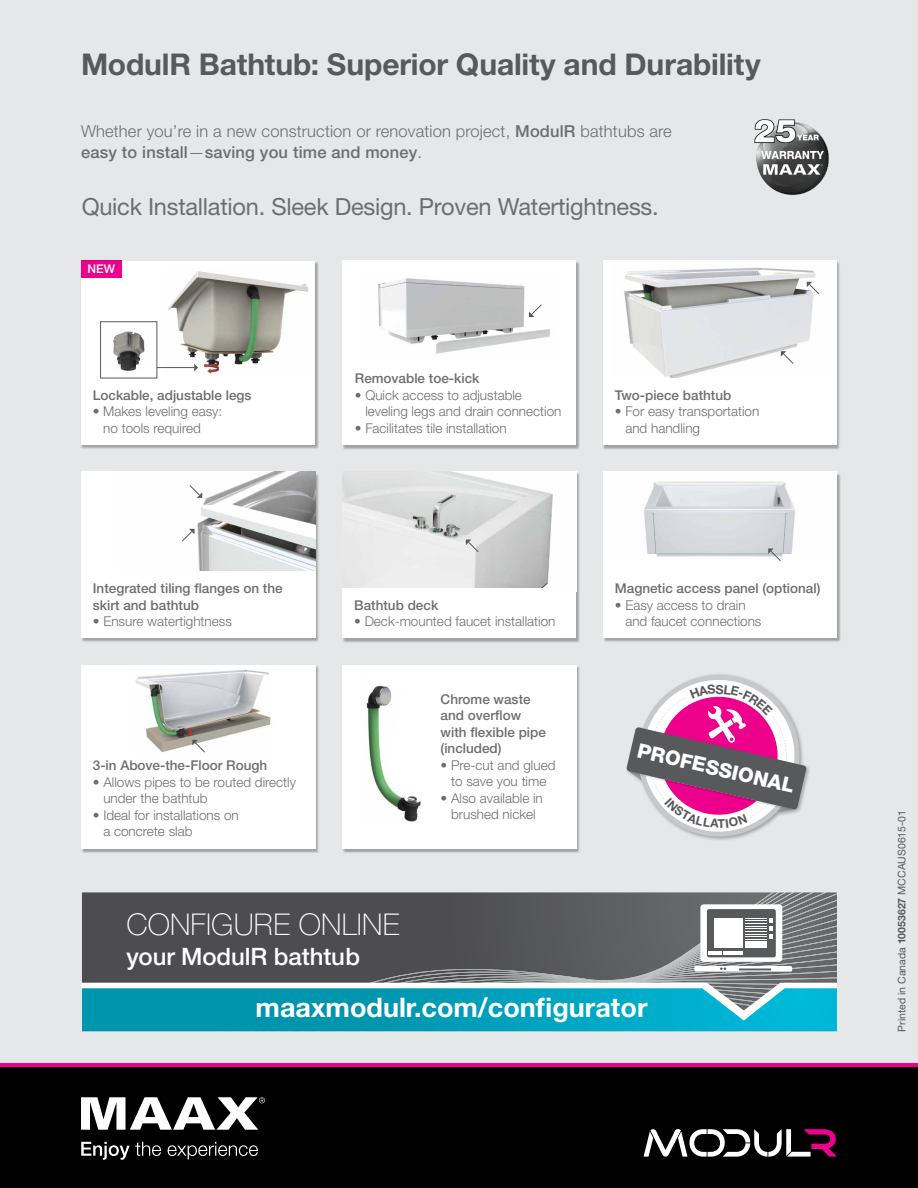
<style>
.page{position:relative;width:918px;height:1188px;background:#fff}
.page>*{position:absolute;margin:0;border:0;box-sizing:border-box;transform-origin:0 0}
.t1{font:700 30px "Helvetica Neue LT Std";letter-spacing:-.005em;color:#58595b}
.t2{font:100 30px "Helvetica Neue LT Std";letter-spacing:.005em;color:#fff}
.t3{font:700 27px "Helvetica Neue LT Std";color:#fff}
.t4{font:500 24px "Helvetica Neue LT Std";letter-spacing:-.005em;color:#fff}
.t5{font:23.55px "Helvetica Neue LT Std";letter-spacing:-.01em;color:#6d6e71}
.t6{font:800 20.1px "Helvetica Neue LT Std";color:#fff}
.t7{font:300 16.5px/21px "Helvetica Neue LT Std";letter-spacing:.01em;color:#6d6e71}
.t8{font:300 13.5px/16.5px "Helvetica Neue LT Std";color:#6d6e71}
.t9{font:500 13.5px/16.5px "Helvetica Neue LT Std";color:#6d6e71}
.t10{font:500 12px "Helvetica Neue LT Std";color:#fff}
.t11{font:10.5px "Helvetica Neue LT Std";color:#58595b}
.s1{font-weight:500}
.s2{font-weight:700}
</style>
<div class="page">
<div style="left:0;top:0;width:918px;height:1072px;background:#e6e7e8"></div>
<img style="left:754px;top:119px;width:75px;height:77px">
<div style="left:342px;top:472px;width:238px;height:171px;background:#000;opacity:.3"></div>
<img style="left:342px;top:472px;width:234px;height:116px">
<div style="left:342px;top:588px;width:234px;height:50px;background:#fff"></div>
<div style="left:603px;top:261px;width:238px;height:188px;background:#000;opacity:.3"></div>
<div style="left:603px;top:260px;width:234px;height:142px;background:#fff"></div>
<img style="left:624px;top:267px;width:192px;height:111px">
<div style="left:603px;top:378px;width:234px;height:67px;background:#fff"></div>
<div style="left:603px;top:473px;width:238px;height:170px;background:#000;opacity:.3"></div>
<div style="left:603px;top:472px;width:234px;height:166px;background:#fff"></div>
<img style="left:644px;top:481px;width:151px;height:76px">
<div style="left:81px;top:473px;width:238px;height:170px;background:#000;opacity:.3"></div>
<div style="left:81px;top:472px;width:235px;height:99px;background:#fff"></div>
<img style="left:189px;top:472px;width:127px;height:99px">
<div style="left:81px;top:572px;width:235px;height:66px;background:#fff"></div>
<svg style="left:781px;top:351px;width:13px;height:14px"></svg>
<svg style="left:807px;top:282px;width:13px;height:13px"></svg>
<div style="left:342px;top:665px;width:238px;height:188px;background:#000;opacity:.3"></div>
<div style="left:342px;top:665px;width:234px;height:183px;background:#fff"></div>
<img style="left:366px;top:685px;width:55px;height:137px">
<div style="left:81px;top:262px;width:238px;height:188px;background:#000;opacity:.3"></div>
<div style="left:81px;top:261px;width:234px;height:184px;background:#fff"></div>
<div style="left:81px;top:260px;width:41px;height:18px;background:#ec008c"></div>
<div style="left:81px;top:665px;width:238px;height:188px;background:#000;opacity:.3"></div>
<div style="left:81px;top:665px;width:234px;height:183px;background:#fff"></div>
<img style="left:135px;top:670px;width:136px;height:83px">
<svg style="left:192px;top:740px;width:14px;height:13px"></svg>
<img style="left:165px;top:271px;width:144px;height:103px">
<hr style="left:149px;top:367px;width:45px;height:1px;background:#58595b">
<svg style="left:194px;top:364px;width:4px;height:7px"></svg>
<div style="left:100px;top:321px;width:57px;height:57px;background:#fff;border:1px solid #58595b"></div>
<img style="left:113px;top:331px;width:32px;height:40px">
<svg style="left:768px;top:548px;width:14px;height:13px"></svg>
<svg style="left:182px;top:529px;width:12px;height:13px"></svg>
<svg style="left:189px;top:484px;width:13px;height:14px"></svg>
<div style="left:342px;top:261px;width:238px;height:188px;background:#000;opacity:.3"></div>
<div style="left:342px;top:260px;width:234px;height:185px;background:#fff"></div>
<img style="left:378px;top:278px;width:172px;height:76px">
<svg style="left:82px;top:892px;width:755px;height:139px;background:#4c7b85"></svg>
<svg style="left:466px;top:540px;width:13px;height:13px"></svg>
<svg style="left:529px;top:304px;width:13px;height:13px"></svg>
<div style="left:0;top:1063px;width:918px;height:125px;background:#000"></div>
<svg style="left:81px;top:1097px;width:184px;height:33px"></svg>
<svg style="left:81px;top:1142px;width:80px;height:18px"></svg>
<svg style="left:168px;top:1142px;width:90px;height:17px"></svg>
<svg style="left:644px;top:1129px;width:193px;height:28px"></svg>
<hr style="left:0;top:1063px;width:918px;height:3px;background:#ec008c">
<svg style="left:626px;top:674px;width:181px;height:166px"></svg>
<h1 class="t1" style="left:81px;top:46px;width:681px">ModulR Bathtub: Superior Quality and Durability</h1>
<p class="t7" style="left:81px;top:120px;width:592px">Whether you’re in a new construction or renovation project, <span class="s1">ModulR</span> bathtubs are <span class="s1">easy to install</span>—<span class="s1">saving you time and money</span>.</p>
<h3 class="t5" style="left:82px;top:193px;width:579px">Quick Installation. Sleek Design. Proven Watertightness.</h3>
<p class="t10" style="left:88px;top:262px;width:29px">NEW</p>
<p class="t9" style="left:93px;top:387px;width:160px">Lockable, adjustable legs</p>
<p class="t8" style="left:103px;top:403px;width:121px;text-indent:-11px">• Makes leveling easy: no tools required</p>
<p class="t9" style="left:355px;top:370px;width:126px">Removable toe-kick</p>
<p class="t8" style="left:365px;top:387px;width:198px;text-indent:-11px">• Quick access to adjustable leveling legs and drain connection</p>
<p class="t8" style="left:355px;top:420px;width:153px">• Facilitates tile installation</p>
<p class="t9" style="left:615px;top:387px;width:118px">Two-piece bathtub</p>
<p class="t8" style="left:625px;top:403px;width:136px;text-indent:-11px">• For easy transportation and handling</p>
<p class="t9" style="left:93px;top:580px;width:191px">Integrated tiling flanges on the skirt and bathtub</p>
<p class="t8" style="left:93px;top:613px;width:141px">• Ensure watertightness</p>
<p class="t9" style="left:93px;top:757px;width:176px">3-in Above-the-Floor Rough</p>
<p class="t8" style="left:103px;top:773px;width:194px;text-indent:-11px">• Allows pipes to be routed directly under the bathtub</p>
<p class="t8" style="left:103px;top:806px;width:137px;text-indent:-11px">• Ideal for installations on a concrete slab</p>
<p class="t9" style="left:354px;top:596px;width:86px">Bathtub deck</p>
<p class="t8" style="left:354px;top:613px;width:203px">• Deck-mounted faucet installation</p>
<p class="t9" style="left:441px;top:690px;width:107px">Chrome waste and overflow with flexible pipe (included)</p>
<p class="t8" style="left:441px;top:756px;width:116px;text-align:center">• Pre-cut and glued to save you time</p>
<p class="t8" style="left:441px;top:789px;width:104px;text-align:center">• Also available in brushed nickel</p>
<h1 class="t2" style="left:127px;top:907px;width:275px">CONFIGURE ONLINE</h1>
<h3 class="t4" style="left:127px;top:942px;width:235px">your ModulR bathtub</h3>
<p class="t9" style="left:615px;top:580px;width:207px">Magnetic access panel (optional)</p>
<p class="t8" style="left:625px;top:596px;width:138px;text-indent:-11px">• Easy access to drain and faucet connections</p>
<h3 class="t6" style="left:640px;top:738px;width:162px;rotate:13deg">PROFESSIONAL</h3>
<h2 class="t3" style="left:256px;top:991px;width:393px">maaxmodulr.com/configurator</h2>
<p class="t11" style="left:896px;top:1032px;width:223px;rotate:-90deg">Printed in Canada <span class="s2">10053627</span> MCCAUS0615-01</p>
</div>
